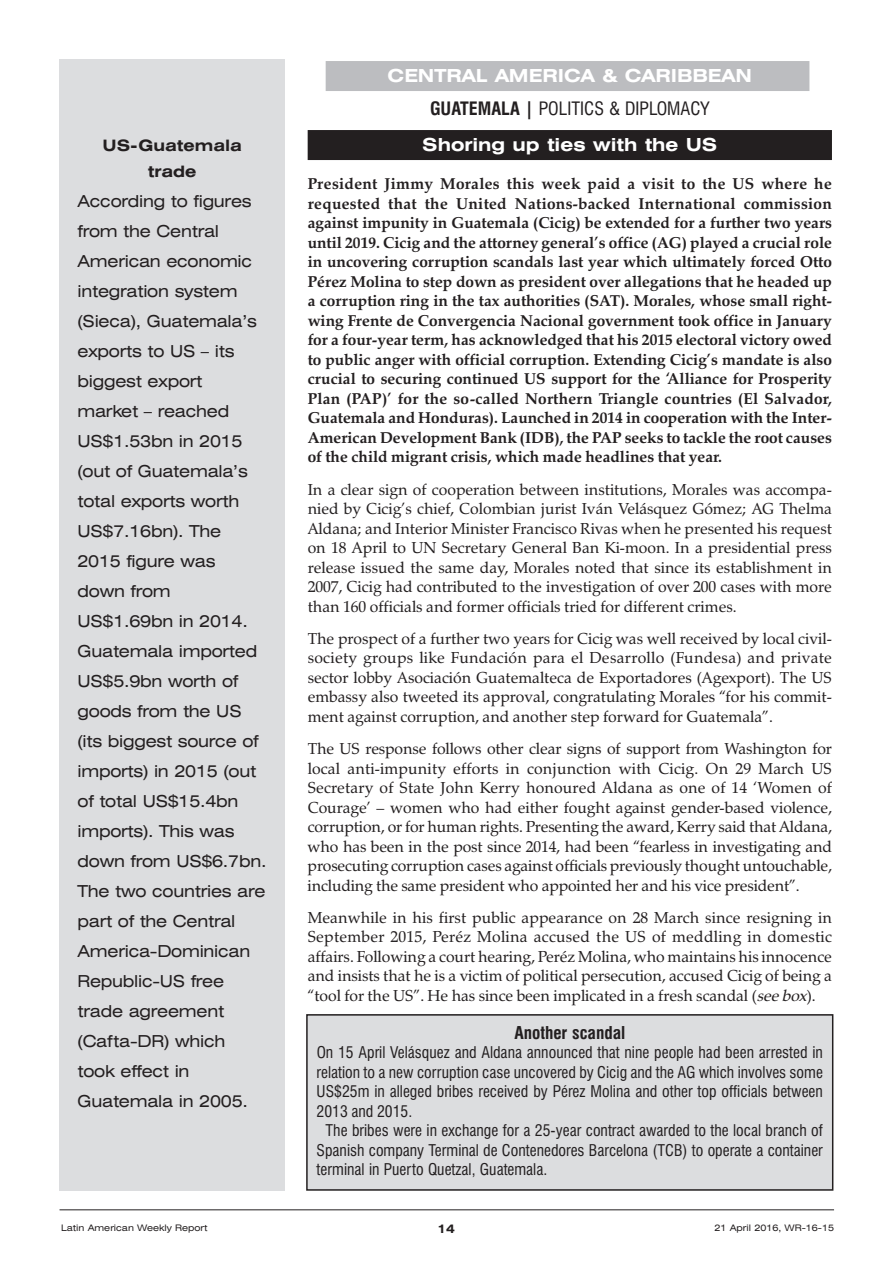
<style>
.page{position:relative;width:893px;height:1263px;background:#fff}
.page>*{position:absolute;margin:0;border:0;box-sizing:border-box;transform-origin:0 0}
.t1{font:700 expanded 18px/33px "Swiss 721 BT";color:#fff;text-align:center}
.t2{font:700 condensed 17.25px "Swiss 721 BT";color:#231f20}
.t3{font:expanded 16.5px/30px "Swiss 721 BT";letter-spacing:-.015em;color:#231f20}
.t4{font:15.75px/19.5px "Zapf Calligraphic 801 BT";color:#231f20;text-align:justify}
.t5{font:700 15.75px/19.5px "Zapf Calligraphic 801 BT";color:#231f20;text-align:justify}
.t6{font:condensed 15.75px "Swiss 721 BT";color:#231f20}
.t7{font:700 expanded 15.75px/25.5px "Swiss 721 BT";color:#231f20;text-align:center}
.t8{font:700 expanded 12px "Swiss 721 BT";color:#231f20}
.t9{font:expanded 9px "Swiss 721 BT";color:#231f20}
.s1{font-stretch:condensed;color:#231f20}
.s2{font-weight:400;font-stretch:condensed;color:#231f20}
.s3{font-style:italic}
</style>
<div class="page">
<div style="left:326px;top:61px;width:483px;height:30px;background:#bcbdc0"></div>
<div style="left:308px;top:130px;width:524px;height:30px;background:#231f20"></div>
<div style="left:60px;top:60px;width:225px;height:1131px;background:#dcdddf"></div>
<hr style="left:60px;top:1209px;width:774px;height:1px;background:#231f20">
<div style="left:307px;top:1015px;width:526px;height:175px;background:#dcdddf"></div>
<div style="left:306px;top:1014px;width:527px;height:177px;border:2px solid #231f20"></div>
<p class="t7" style="left:103px;top:133px;width:141px">US-Guatemala trade</p>
<p class="t3" style="left:78px;top:186px;width:191px">According to figures from the Central<br>American economic integration system (Sieca), Guatemala’s exports to US – its biggest export market – reached<br>US$1.53bn in 2015 (out of Guatemala’s total exports worth<br>US$7.16bn). The<br>2015 figure was down from<br>US$1.69bn in 2014.<br>Guatemala imported<br>US$5.9bn worth of goods from the US (its biggest source of imports) in 2015 (out of total US$15.4bn imports). This was down from US$6.7bn.<br>The two countries are part of the Central<br>America-Dominican<br>Republic-US free trade agreement (Cafta-DR) which took effect in<br>Guatemala in 2005.</p>
<p class="t9" style="left:61px;top:1223px;width:148px">Latin American Weekly Report</p>
<p class="t1" style="left:388px;top:59px;width:366px">CENTRAL AMERICA &amp; CARIBBEAN<br><span class="s1">GUATEMALA |</span> <span class="s2">POLITICS &amp; DIPLOMACY</span></p>
<p class="t1" style="left:422px;top:128px;width:297px">Shoring up ties with the US</p>
<p class="t5" style="left:308px;top:174px;width:526px">President Jimmy Morales this week paid a visit to the US where he requested that the United Nations-backed International commission against impunity in Guatemala (Cicig) be extended for a further two years until 2019. Cicig and the attorney general’s office (AG) played a crucial role in uncovering corruption scandals last year which ultimately forced Otto Pérez Molina to step down as president over allegations that he headed up a corruption ring in the tax authorities (SAT). Morales, whose small right&shy;wing Frente de Convergencia Nacional government took office in January for a four-year term, has acknowledged that his 2015 electoral victory owed to public anger with official corruption. Extending Cicig’s mandate is also crucial to securing continued US support for the ‘Alliance for Prosperity Plan (PAP)’ for the so-called Northern Triangle countries (El Salvador, Guatemala and Honduras). Launched in 2014 in cooperation with the Inter-American Development Bank (IDB), the PAP seeks to tackle the root causes of the child migrant crisis, which made headlines that year.</p>
<p class="t4" style="left:308px;top:479px;width:526px">In a clear sign of cooperation between institutions, Morales was accompa&shy;nied by Cicig’s chief, Colombian jurist Iván Velásquez Gómez; AG Thelma Aldana; and Interior Minister Francisco Rivas when he presented his request on 18 April to UN Secretary General Ban Ki-moon. In a presidential press release issued the same day, Morales noted that since its establishment in 2007, Cicig had contributed to the investigation of over 200 cases with more than 160 officials and former officials tried for different crimes.</p>
<p class="t4" style="left:308px;top:629px;width:526px">The prospect of a further two years for Cicig was well received by local civil&shy;society groups like Fundación para el Desarrollo (Fundesa) and private sector lobby Asociación Guatemalteca de Exportadores (Agexport). The US embassy also tweeted its approval, congratulating Morales “for his commit&shy;ment against corruption, and another step forward for Guatemala”.</p>
<p class="t4" style="left:308px;top:739px;width:526px">The US response follows other clear signs of support from Washington for local anti-impunity efforts in conjunction with Cicig. On 29 March US Secretary of State John Kerry honoured Aldana as one of 14 ‘Women of Courage’ – women who had either fought against gender-based violence, corruption, or for human rights. Presenting the award, Kerry said that Aldana, who has been in the post since 2014, had been “fearless in investigating and prosecuting corruption cases against officials previously thought untouchable, including the same president who appointed her and his vice president”.</p>
<p class="t4" style="left:308px;top:908px;width:526px">Meanwhile in his first public appearance on 28 March since resigning in September 2015, Peréz Molina accused the US of meddling in domestic affairs. Following a court hearing, Peréz Molina, who maintains his innocence and insists that he is a victim of political persecution, accused Cicig of being a “tool for the US”. He has since been implicated in a fresh scandal (<span class="s3">seebox</span>).</p>
<p class="t2" style="left:514px;top:1023px;width:112px">Another scandal</p>
<p class="t6" style="left:317px;top:1044px;width:508px">On 15 April Velásquez and Aldana announced that nine people had been arrested in</p>
<p class="t6" style="left:317px;top:1063px;width:508px">relation to a new corruption case uncovered by Cicig and the AG which involves some</p>
<p class="t6" style="left:317px;top:1083px;width:508px">US$25m in alleged bribes received by Pérez Molina and other top officials between</p>
<p class="t6" style="left:317px;top:1102px;width:97px">2013 and 2015.</p>
<p class="t6" style="left:326px;top:1122px;width:499px">The bribes were in exchange for a 25-year contract awarded to the local branch of</p>
<p class="t6" style="left:317px;top:1141px;width:508px">Spanish company Terminal de Contenedores Barcelona (TCB) to operate a container</p>
<p class="t6" style="left:317px;top:1161px;width:232px">terminal in Puerto Quetzal, Guatemala.</p>
<p class="t8" style="left:437px;top:1221px;width:19px">14</p>
<p class="t9" style="left:714px;top:1223px;width:121px">21 April 2016, WR-16-15</p>
</div>
